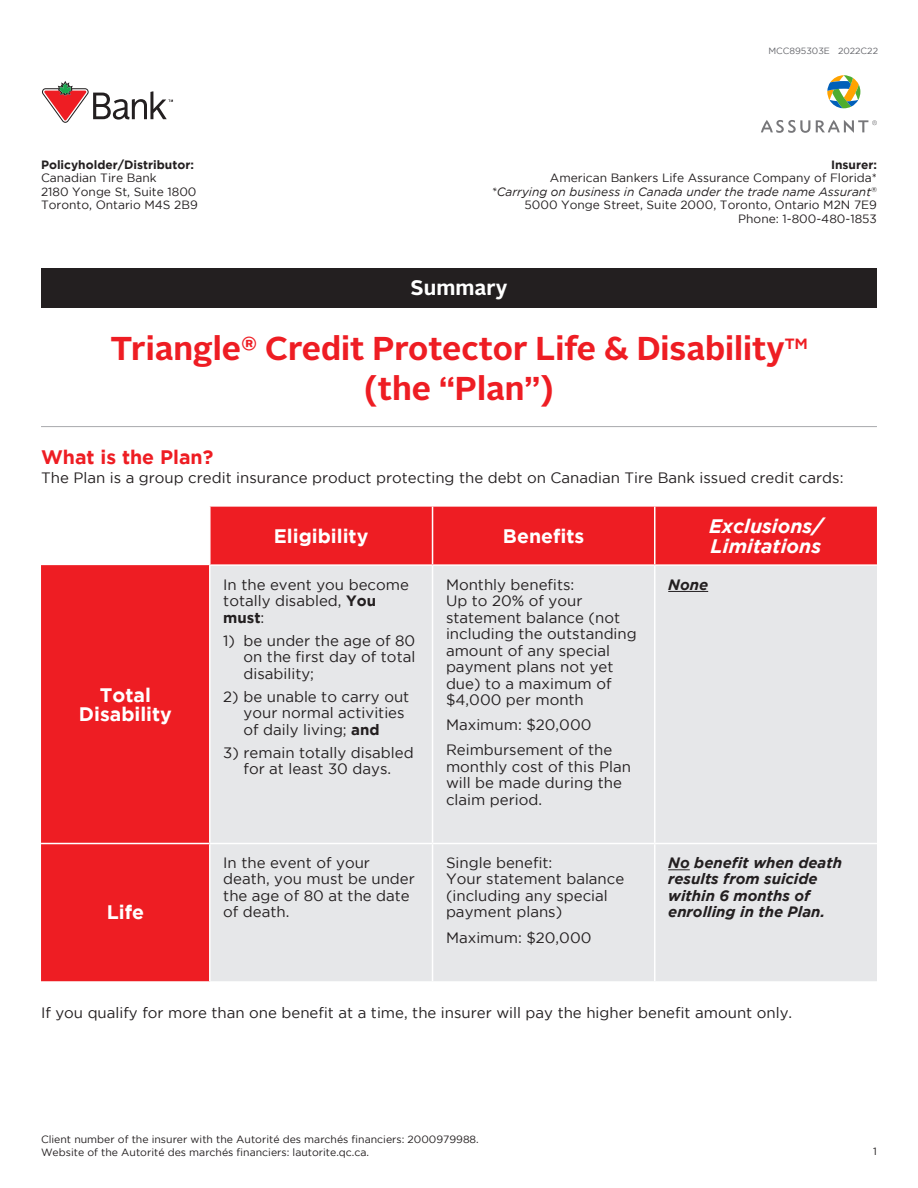
<style>
.page{position:relative;width:918px;height:1188px;background:#fff}
.page>*{position:absolute;margin:0;border:0;box-sizing:border-box;transform-origin:0 0}
.t1{font:700 33px/39.6px "Alright Sans";color:#ee1d23;text-align:center}
.t2{font:700 21px "Alright Sans";color:#fff}
.t3{font:700 19.5px/19.5px "Gotham";color:#fff;text-align:center}
.t4{font:italic 700 19.5px/19.5px "Gotham";color:#fff}
.t5{font:700 19.5px "Gotham";color:#ee1d23}
.t6{font:15px/16.5px "Gotham";color:#231f20}
.t7{font:italic 700 15px/16.5px "Gotham";color:#231f20}
.t8{font:12px "Gotham";color:#231f20}
.t9{font:italic 12px "Gotham";color:#231f20}
.t10{font:700 12px "Gotham";color:#231f20}
.t11{font:10.5px "Gotham";color:#231f20}
.t12{font:9px "Gotham";color:#64656a}
.s1{font-weight:700}
</style>
<div class="page">
<svg style="left:41px;top:507px;width:836px;height:474px;background:#e8b0b3"></svg>
<div style="left:41px;top:268px;width:836px;height:40px;background:#231f20"></div>
<svg style="left:42px;top:81px;width:131px;height:42px"></svg>
<svg style="left:761px;top:120px;width:49px;height:13px"></svg>
<svg style="left:827px;top:75px;width:33px;height:33px"></svg>
<svg style="left:816px;top:120px;width:61px;height:13px"></svg>
<hr style="left:41px;top:426px;width:836px;height:1px;background:#a8a9ad">
<hr style="left:209px;top:507px;width:2px;height:57px;background:#fff">
<hr style="left:432px;top:507px;width:1px;height:57px;background:#fff">
<hr style="left:654px;top:507px;width:2px;height:57px;background:#fff">
<hr style="left:209px;top:566px;width:2px;height:277px;background:#fff">
<hr style="left:432px;top:566px;width:1px;height:277px;background:#fff">
<hr style="left:654px;top:566px;width:2px;height:277px;background:#fff">
<hr style="left:41px;top:843px;width:169px;height:1px;background:#fff">
<hr style="left:210px;top:843px;width:223px;height:1px;background:#fff">
<hr style="left:209px;top:844px;width:2px;height:137px;background:#fff">
<hr style="left:433px;top:843px;width:222px;height:1px;background:#fff">
<hr style="left:432px;top:844px;width:1px;height:137px;background:#fff">
<hr style="left:655px;top:843px;width:222px;height:1px;background:#fff">
<hr style="left:654px;top:844px;width:2px;height:137px;background:#fff">
<hr style="left:209px;top:564px;width:224px;height:2px;background:#fff">
<hr style="left:433px;top:564px;width:222px;height:2px;background:#fff">
<hr style="left:655px;top:564px;width:222px;height:2px;background:#fff">
<hr style="left:668px;top:591px;width:40px;height:1px;background:#231f20">
<svg style="left:668px;top:870px;width:22px;height:1px"></svg>
<p class="t10" style="left:41px;top:158px;width:154px">Policyholder/Distributor:</p>
<p class="t8" style="left:41px;top:171px;width:117px">Canadian Tire Bank</p>
<p class="t8" style="left:41px;top:185px;width:157px">2180 Yonge St, Suite 1800</p>
<p class="t8" style="left:41px;top:198px;width:158px">Toronto, Ontario M4S 2B9</p>
<p class="t12" style="left:768px;top:46px;width:111px">MCC895303E 2022C22</p>
<p class="t10" style="left:831px;top:158px;width:47px">Insurer:</p>
<p class="t8" style="left:550px;top:171px;width:329px">American Bankers Life Assurance Company of Florida*</p>
<p class="t9" style="left:492px;top:185px;width:387px">*Carrying on business in Canada under the trade name Assurant<sup>®</sup></p>
<p class="t8" style="left:525px;top:198px;width:354px">5000 Yonge Street, Suite 2000, Toronto, Ontario M2N 7E9</p>
<p class="t8" style="left:738px;top:212px;width:140px">Phone: 1-800-480-1853</p>
<h1 class="t2" style="left:411px;top:273px;width:98px">Summary</h1>
<h2 class="t1" style="left:110px;top:329px;width:699px">Triangle<sup>®</sup> Credit Protector Life &amp; Disability<sup>TM </sup>(the “Plan”)</h2>
<h3 class="t5" style="left:41px;top:446px;width:174px">What is the Plan?</h3>
<p class="t6" style="left:41px;top:469px;width:804px">The Plan is a group credit insurance product protecting the debt on Canadian Tire Bank issued credit cards:</p>
<p class="t3" style="left:79px;top:685px;width:95px">Total<br>Disability</p>
<p class="t3" style="left:107px;top:902px;width:39px">Life</p>
<p class="t3" style="left:274px;top:526px;width:96px">Eligibility</p>
<p class="t3" style="left:503px;top:526px;width:83px">Benefits</p>
<p class="t4" style="left:709px;top:516px;width:115px">Exclusions/<br>Limitations</p>
<p class="t6" style="left:223px;top:576px;width:187px">In the event you become totally disabled, <span class="s1">You must</span>:</p>
<p class="t6" style="left:244px;top:632px;width:173px;text-align:justify;text-indent:-20px">1) be under the age of 80 on the first day of total disability;</p>
<p class="t6" style="left:244px;top:688px;width:167px;text-indent:-20px">2) be unable to carry out your normal activities of daily living; <span class="s1">and</span></p>
<p class="t6" style="left:223px;top:744px;width:192px;text-align:center">3) remain totally disabled for at least 30 days.</p>
<p class="t6" style="left:446px;top:576px;width:192px">Monthly benefits:<br>Up to 20% of your statement balance (not including the outstanding amount of any special payment plans not yet due) to a maximum of $4,000 per month</p>
<p class="t6" style="left:446px;top:716px;width:147px">Maximum: $20,000</p>
<p class="t6" style="left:446px;top:742px;width:186px">Reimbursement of the monthly cost of this Plan will be made during the claim period.</p>
<p class="t6" style="left:223px;top:854px;width:193px">In the event of your death, you must be under the age of 80 at the date of death.</p>
<p class="t6" style="left:446px;top:854px;width:180px">Single benefit:<br>Your statement balance (including any special payment plans)</p>
<p class="t6" style="left:446px;top:929px;width:147px">Maximum: $20,000</p>
<p class="t7" style="left:668px;top:576px;width:41px">None</p>
<p class="t7" style="left:668px;top:854px;width:175px">No benefit when death results from suicide within 6 months of enrolling in the Plan.</p>
<p class="t6" style="left:41px;top:1004px;width:753px">If you qualify for more than one benefit at a time, the insurer will pay the higher benefit amount only.</p>
<p class="t11" style="left:41px;top:1134px;width:439px">Client number of the insurer with the Autorité des marchés financiers: 2000979988.</p>
<p class="t11" style="left:41px;top:1146px;width:330px">Website of the Autorité des marchés financiers: lautorite.qc.ca.</p>
<p class="t11" style="left:873px;top:1146px;width:5px">1</p>
</div>
